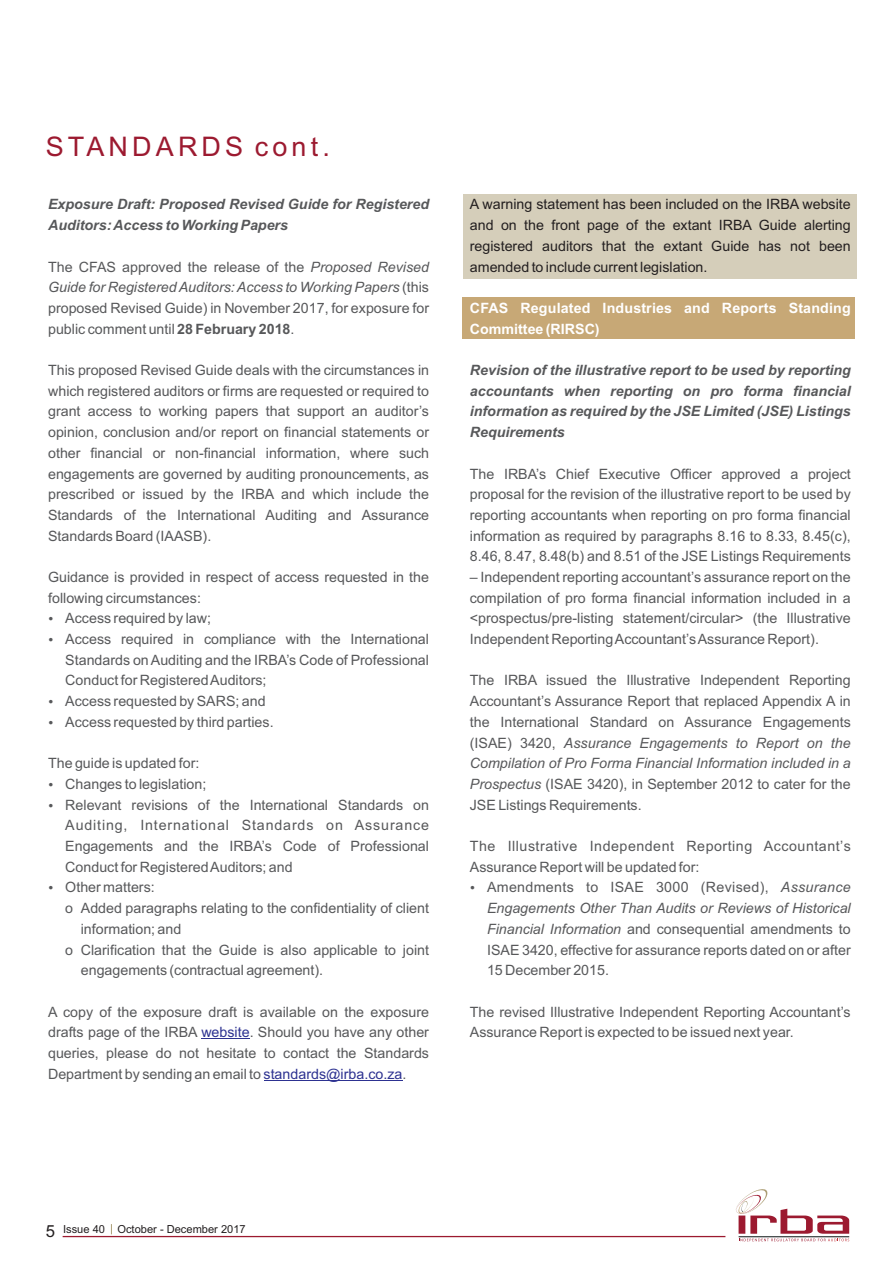
<style>
.page{position:relative;width:893px;height:1263px;background:#fff}
.page>*{position:absolute;margin:0;border:0;box-sizing:border-box;transform-origin:0 0}
.t1{font:27px "Arial";letter-spacing:.155em;color:#9c1a30}
.t2{font:14.25px/20.7px "Arial";color:#57585a;text-align:justify}
.t3{font:italic 700 14.25px/20.7px "Arial";color:#57585a;text-align:justify}
.t4{font:14.25px/20.7px "Arial";color:#231f20;text-align:justify}
.t5{font:14.25px/20.7px "Arial";letter-spacing:.035em;color:#57585a}
.t6{font:700 14.25px/20.7px "Arial";letter-spacing:.01em;color:#fff}
.t7{font:14.25px "Arial";letter-spacing:.06em;color:#57585a}
.t8{font:11.1px "Arial";color:#231f20}
.s1{font-style:italic}
.s2{font-weight:700}
.s3{color:#2d3291}
.s4{font-size:16.65px}
</style>
<div class="page">
<div style="left:463px;top:194px;width:394px;height:85px;background:#d5ceba"></div>
<div style="left:463px;top:297px;width:392px;height:42px;background:#c7a876"></div>
<hr style="left:201px;top:1039px;width:49px;height:1px;background:#2d3291">
<hr style="left:264px;top:1080px;width:138px;height:1px;background:#2d3291">
<div style="left:63px;top:1236px;width:662px;height:1px;border:1px solid #9c1a30"></div>
<svg style="left:735px;top:1189px;width:114px;height:52px"></svg>
<hr style="left:739px;top:1236px;width:110px;height:1px;background:#0a1212">
<h1 class="t1" style="left:46px;top:136px;width:286px">STANDARDS cont.</h1>
<p class="t3" style="left:48px;top:195px;width:382px">Exposure Draft: Proposed Revised Guide for Registered<br>Auditors: Access to Working Papers</p>
<p class="t2" style="left:48px;top:257px;width:382px">The CFAS approved the release of the <span class="s1">Proposed Revised Guide for Registered Auditors: Access to Working Papers</span> (this proposed Revised Guide) in November 2017, for exposure for public comment until <span class="s2">28 February 2018</span>.</p>
<p class="t2" style="left:48px;top:361px;width:382px">This proposed Revised Guide deals with the circumstances in which registered auditors or firms are requested or required to grant access to working papers that support an auditor’s opinion, conclusion and/or report on financial statements or other financial or non-financial information, where such engagements are governed by auditing pronouncements, as prescribed or issued by the IRBA and which include the Standards of the International Auditing and Assurance Standards Board (IAASB).</p>
<p class="t2" style="left:48px;top:568px;width:382px">Guidance is provided in respect of access requested in the</p>
<p class="t2" style="left:48px;top:589px;width:154px">following circumstances:</p>
<p class="t2" style="left:65px;top:609px;width:147px">Access required by law;</p>
<p class="t2" style="left:65px;top:630px;width:365px">Access required in compliance with the International</p>
<p class="t2" style="left:65px;top:651px;width:365px">Standards on Auditing and the IRBA’s Code of Professional</p>
<p class="t2" style="left:65px;top:671px;width:203px">Conduct for Registered Auditors;</p>
<p class="t2" style="left:65px;top:692px;width:202px">Access requested by SARS; and</p>
<p class="t2" style="left:65px;top:713px;width:210px">Access requested by third parties.</p>
<p class="t2" style="left:48px;top:754px;width:153px">The guide is updated for:</p>
<p class="t2" style="left:65px;top:775px;width:142px">Changes to legislation;</p>
<p class="t2" style="left:65px;top:796px;width:365px">Relevant revisions of the International Standards on</p>
<p class="t7" style="left:65px;top:820px;width:365px">Auditing, International Standards on Assurance</p>
<p class="t2" style="left:65px;top:837px;width:365px">Engagements and the IRBA’s Code of Professional</p>
<p class="t2" style="left:65px;top:858px;width:229px">Conduct for Registered Auditors; and</p>
<p class="t2" style="left:65px;top:878px;width:91px">Other matters:</p>
<p class="t2" style="left:65px;top:899px;width:365px">o Added paragraphs relating to the confidentiality of client</p>
<p class="t2" style="left:81px;top:920px;width:102px">information; and</p>
<p class="t2" style="left:65px;top:940px;width:365px">o Clarification that the Guide is also applicable to joint</p>
<p class="t2" style="left:81px;top:961px;width:244px">engagements (contractual agreement).</p>
<p class="t2" style="left:48px;top:1002px;width:382px">A copy of the exposure draft is available on the exposure drafts page of the IRBA <span class="s3">website</span>. Should you have any other queries, please do not hesitate to contact the Standards Department by sending an email to <span class="s3">standards@irba.co.za</span>.</p>
<p class="t4" style="left:470px;top:195px;width:382px">A warning statement has been included on the IRBA website and on the front page of the extant IRBA Guide alerting registered auditors that the extant Guide has not been amended to include current legislation.</p>
<p class="t6" style="left:470px;top:299px;width:382px">CFAS Regulated Industries and Reports Standing<br>Committee (RIRSC)</p>
<p class="t3" style="left:470px;top:361px;width:382px">Revision of the illustrative report to be used by reporting accountants when reporting on pro forma financial information as required by the JSE Limited (JSE) Listings Requirements</p>
<p class="t2" style="left:470px;top:464px;width:382px">The IRBA’s Chief Executive Officer approved a project proposal for the revision of the illustrative report to be used by reporting accountants when reporting on pro forma financial information as required by paragraphs 8.16 to 8.33, 8.45(c), 8.46, 8.47, 8.48(b) and 8.51 of the JSE Listings Requirements</p>
<p class="t2" style="left:470px;top:568px;width:382px">– Independent reporting accountant’s assurance report on the compilation of pro forma financial information included in a &lt;prospectus/pre-listing statement/circular&gt; (the Illustrative Independent Reporting Accountant’s Assurance Report).</p>
<p class="t2" style="left:470px;top:671px;width:382px">The IRBA issued the Illustrative Independent Reporting Accountant’s Assurance Report that replaced Appendix A in the International Standard on Assurance Engagements (ISAE) 3420, <span class="s1">Assurance Engagements to Report on the Compilation of Pro Forma Financial Information included in a Prospectus</span> (ISAE 3420), in September 2012 to cater for the JSE Listings Requirements.</p>
<p class="t5" style="left:470px;top:837px;width:382px">The Illustrative Independent Reporting Accountant’s<br>Assurance Report will be updated for:</p>
<p class="t2" style="left:487px;top:878px;width:365px">Amendments to ISAE 3000 (Revised), <span class="s1">Assurance Engagements Other Than Audits or Reviews of Historical Financial Information</span> and consequential amendments to ISAE 3420, effective for assurance reports dated on or after 15 December 2015.</p>
<p class="t2" style="left:470px;top:1002px;width:382px">The revised Illustrative Independent Reporting Accountant’s<br>Assurance Report is expected to be issued next year.</p>
<p class="t8" style="left:46px;top:1225px;width:202px"><span class="s4">5</span> Issue 40 October - December 2017</p>
</div>
